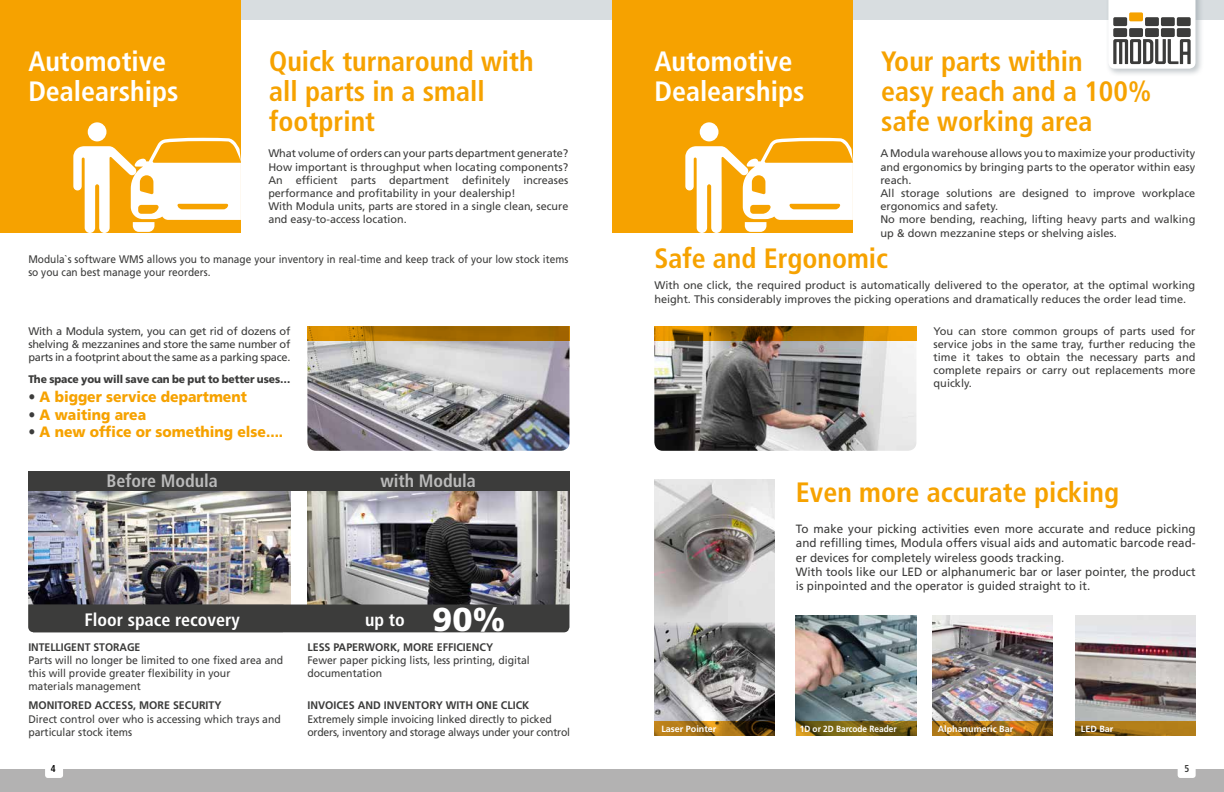
<style>
.page{position:relative;width:1224px;height:792px;background:#fff}
.page>*{position:absolute;margin:0;border:0;box-sizing:border-box;transform-origin:0 0}
.t1{font:700 condensed 28px/30px "Frutiger LT Std";color:#f6a200}
.t2{font:700 condensed 28px/30px "Frutiger LT Std";color:#fff}
.t3{font:700 condensed 18px "Frutiger LT Std";color:#fff}
.t4{font:700 condensed 18px "Frutiger LT Std";color:#bababa}
.t5{font:900 15px "Frutiger LT Std";color:#f6a200;scale:.93 1}
.t6{font:12px/14.4px "Frutiger LT Std";color:#3c3c3b}
.t7{font:11px/13.2px "Frutiger LT Std";color:#3c3c3b}
.t8{font:11px/13px "Frutiger LT Std";color:#3c3c3b;scale:.95 1}
.t9{font:11px/13.2px "Frutiger LT Std";color:#3c3c3b;scale:.92 1}
.t10{font:700 11px "Frutiger LT Std";color:#3c3c3b}
.t11{font:900 11px "Frutiger LT Std";letter-spacing:-.01em;color:#3c3c3b;scale:.94 1}
.t12{font:700 11px "Frutiger LT Std";color:#3c3c3b;scale:.95 1}
.t13{font:700 condensed 10px "Frutiger LT Std";color:#000;scale:.94 1}
.t14{font:700 condensed 10px "Frutiger LT Std";color:#3c3c3b;scale:.94 1}
.t15{font:700 9px "Frutiger LT Std";color:#fff}
.t16{font:700 9px "Frutiger LT Std";color:#fff;scale:.92 1}
.s1{color:#3c3c3b}
.s2{font-weight:900;font-stretch:normal;font-size:33px}
</style>
<div class="page">
<div style="left:0;top:769px;width:1224px;height:23px;background:#b3b2b2"></div>
<div style="left:0;top:0;width:1224px;height:19px;background:#d8dde0"></div>
<div style="left:1106px;top:0;width:98px;height:77px;background:#8a959c;opacity:.5"></div>
<svg style="left:1108px;top:0;width:88px;height:69px"></svg>
<div style="left:1178px;top:765px;width:18px;height:13px;background:#fff;border-radius:3px"></div>
<div style="left:45px;top:765px;width:18px;height:13px;background:#fff;border-radius:3px"></div>
<div style="left:612px;top:0;width:241px;height:232px;background:#f6a200"></div>
<img style="left:654px;top:341px;width:262px;height:110px">
<svg style="left:654px;top:326px;width:262px;height:15px;background:#a66c00"></svg>
<img style="left:654px;top:627px;width:121px;height:95px">
<svg style="left:654px;top:722px;width:121px;height:14px;background:#885d13"></svg>
<img style="left:796px;top:615px;width:120px;height:107px">
<svg style="left:796px;top:722px;width:120px;height:14px;background:#796214"></svg>
<img style="left:932px;top:615px;width:121px;height:107px">
<svg style="left:932px;top:722px;width:121px;height:14px;background:#996615"></svg>
<img style="left:1075px;top:615px;width:121px;height:107px">
<svg style="left:1075px;top:722px;width:121px;height:14px;background:#a07116"></svg>
<img style="left:654px;top:480px;width:121px;height:147px">
<img style="left:307px;top:341px;width:262px;height:110px">
<svg style="left:307px;top:326px;width:262px;height:15px;background:#ae7200"></svg>
<div style="left:0;top:0;width:241px;height:233px;background:#f6a200"></div>
<div style="left:28px;top:471px;width:541px;height:20px;background:#3c3c3b"></div>
<img style="left:28px;top:491px;width:263px;height:114px">
<img style="left:307px;top:491px;width:262px;height:114px">
<div style="left:28px;top:605px;width:541px;height:27px;background:#3c3c3b"></div>
<svg style="left:73px;top:122px;width:168px;height:111px"></svg>
<svg style="left:685px;top:122px;width:168px;height:111px"></svg>
<h1 class="t2" style="left:28px;top:46px;width:152px">Automotive<br>Dealearships</h1>
<h1 class="t1" style="left:269px;top:46px;width:266px">Quick turnaround with all parts in a small footprint</h1>
<p class="t7" style="left:268px;top:147px;width:302px">What volume of orders can your parts department generate?<br>How important is throughput when locating components?<br>An efficient parts department definitely increases performance and profitability in your dealership!<br>With Modula units, parts are stored in a single clean, secure and easy-to-access location.</p>
<p class="t9" style="left:28px;top:253px;width:588px">Modula`s software WMS allows you to manage your inventory in real-time and keep track of your low stock items so you can best manage your reorders.</p>
<p class="t7" style="left:28px;top:324px;width:264px;text-align:justify">With a Modula system, you can get rid of dozens of shelving &amp; mezzanines and store the same number of parts in a footprint about the same as a parking space.</p>
<p class="t11" style="left:28px;top:373px;width:280px">The space you will save can be put to better uses…</p>
<h3 class="t5" style="left:28px;top:388px;width:237px"><span class="s1">•</span> A bigger service department</h3>
<h3 class="t5" style="left:28px;top:406px;width:128px"><span class="s1">•</span> A waiting area</h3>
<h3 class="t5" style="left:28px;top:423px;width:276px"><span class="s1">•</span> A new office or something else....</h3>
<h2 class="t4" style="left:106px;top:470px;width:113px">Before Modula</h2>
<h2 class="t4" style="left:381px;top:470px;width:97px">with Modula</h2>
<h2 class="t3" style="left:84px;top:609px;width:157px">Floor space recovery</h2>
<h2 class="t3" style="left:365px;top:609px;width:142px">up to <span class="s2">90%</span></h2>
<p class="t12" style="left:28px;top:640px;width:119px">INTELLIGENT STORAGE</p>
<p class="t8" style="left:28px;top:654px;width:270px">Parts will no longer be limited to one fixed area and this will provide greater flexibility in your<br>materials management</p>
<p class="t10" style="left:28px;top:699px;width:195px">MONITORED ACCESS, MORE SECURITY</p>
<p class="t8" style="left:28px;top:712px;width:267px">Direct control over who is accessing which trays and particular stock items</p>
<p class="t10" style="left:307px;top:640px;width:187px">LESS PAPERWORK, MORE EFFICIENCY</p>
<p class="t8" style="left:307px;top:654px;width:236px">Fewer paper picking lists, less printing, digital documentation</p>
<p class="t10" style="left:307px;top:699px;width:223px">INVOICES AND INVENTORY WITH ONE CLICK</p>
<p class="t8" style="left:307px;top:712px;width:278px">Extremely simple invoicing linked directly to picked orders, inventory and storage always under your control</p>
<h1 class="t2" style="left:654px;top:46px;width:152px">Automotive<br>Dealearships</h1>
<h1 class="t1" style="left:881px;top:46px;width:272px">Your parts within<br>easy reach and a 100% safe working area</h1>
<p class="t7" style="left:880px;top:147px;width:317px">A Modula warehouse allows you to maximize your productivity and ergonomics by bringing parts to the operator within easy reach.<br>All storage solutions are designed to improve workplace ergonomics and safety.<br>No more bending, reaching, lifting heavy parts and walking up &amp; down mezzanine steps or shelving aisles.</p>
<h1 class="t1" style="left:654px;top:244px;width:235px">Safe and Ergonomic</h1>
<p class="t7" style="left:654px;top:279px;width:542px">With one click, the required product is automatically delivered to the operator, at the optimal working height. This considerably improves the picking operations and dramatically reduces the order lead time.</p>
<p class="t7" style="left:934px;top:324px;width:263px;text-align:justify">You can store common groups of parts used for service jobs in the same tray, further reducing the time it takes to obtain the necessary parts and complete repairs or carry out replacements more quickly.</p>
<h1 class="t1" style="left:796px;top:477px;width:325px">Even more accurate picking</h1>
<p class="t6" style="left:796px;top:521px;width:401px">To make your picking activities even more accurate and reduce picking and refilling times, Modula offers visual aids and automatic barcode read&shy;er devices for completely wireless goods tracking.<br>With tools like our LED or alphanumeric bar or laser pointer, the product is pinpointed and the operator is guided straight to it.</p>
<p class="t15" style="left:661px;top:723px;width:57px">Laser Pointer</p>
<p class="t16" style="left:800px;top:723px;width:107px">1D or 2D Barcode Reader</p>
<p class="t15" style="left:938px;top:723px;width:77px">Alphanumeric Bar</p>
<p class="t15" style="left:1081px;top:724px;width:34px">LED Bar</p>
<p class="t13" style="left:51px;top:763px;width:7px">4</p>
<p class="t14" style="left:1184px;top:763px;width:7px">5</p>
</div>
